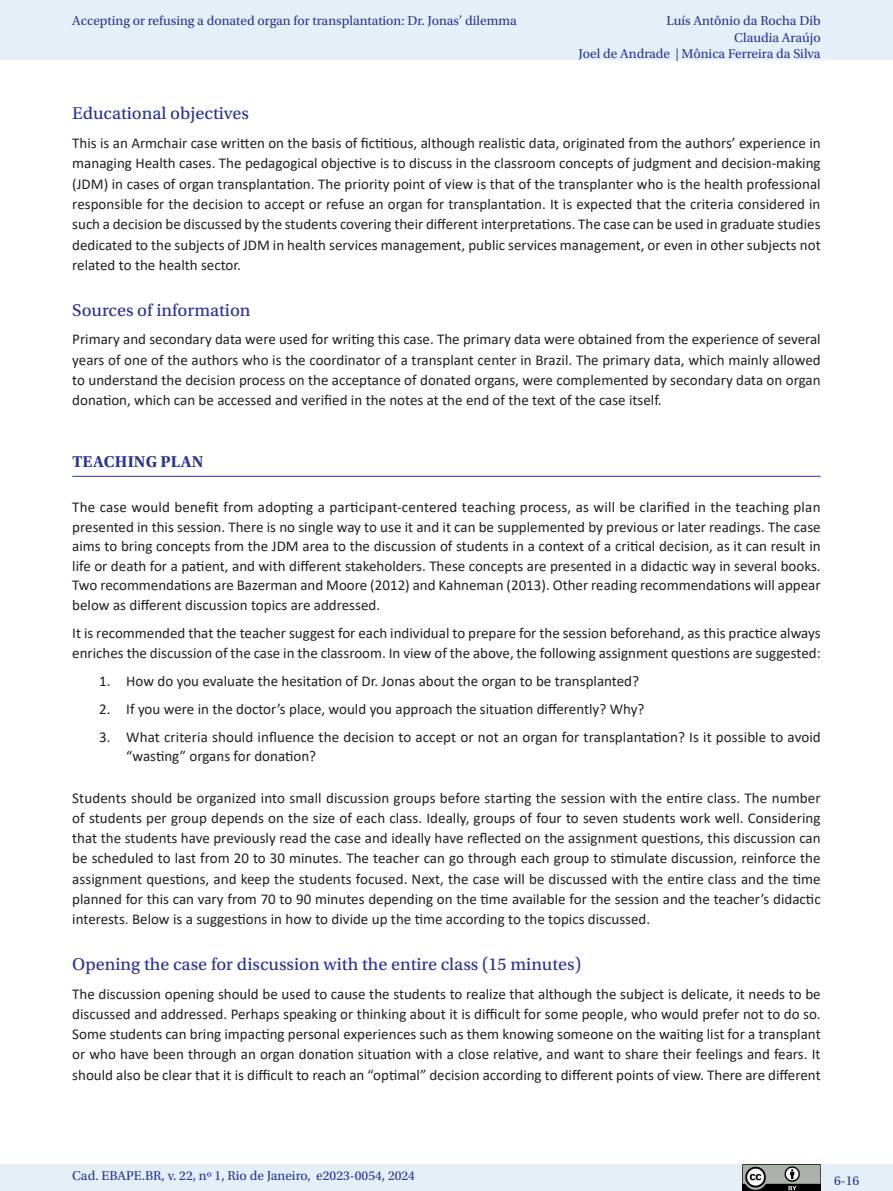
<style>
.page{position:relative;width:893px;height:1191px;background:#fff}
.page>*{position:absolute;margin:0;border:0;box-sizing:border-box;transform-origin:0 0}
._07_2_sub2{font:18px "Utopia Std Capt";color:#2b3393}
._07_1_sub_1{font:700 16.5px "Utopia Std";letter-spacing:.01em;color:#2b3393}
._06_0_texto{font:15px/20.2px "Calibri";color:#231f20;text-align:justify}
.t1{font:13.5px/16.5px "Utopia Std";color:#2b3393;text-align:right}
</style>
<div class="page">
<div style="left:0;top:0;width:893px;height:60px;background:#e4eff8"></div>
<div style="left:0;top:1164px;width:893px;height:27px;background:#e4eff8"></div>
<img style="left:743px;top:1164px;width:78px;height:27px">
<hr style="left:72px;top:476px;width:749px;height:1px;background:#2b3393">
<p class="t1" style="left:72px;top:13px;width:446px">Accepting or refusing a donated organ for transplantation: Dr. Jonas’ dilemma</p>
<p class="t1" style="left:579px;top:13px;width:244px">Luís Antônio da Rocha Dib<br>Claudia Araújo<br>Joel de Andrade | Mônica Ferreira da Silva</p>
<p class="_07_2_sub2" style="left:72px;top:104px;width:178px">Educational objectives</p>
<p class="_06_0_texto" style="left:72px;top:133px;width:750px">This is an Armchair case written on the basis of fictitious, although realistic data, originated from the authors’ experience in managing Health cases. The pedagogical objective is to discuss in the classroom concepts of judgment and decision-making (JDM) in cases of organ transplantation. The priority point of view is that of the transplanter who is the health professional responsible for the decision to accept or refuse an organ for transplantation. It is expected that the criteria considered in such a decision be discussed by the students covering their different interpretations. The case can be used in graduate studies dedicated to the subjects of JDM in health services management, public services management, or even in other subjects not related to the health sector.</p>
<p class="_07_2_sub2" style="left:72px;top:300px;width:180px">Sources of information</p>
<p class="_06_0_texto" style="left:72px;top:329px;width:750px">Primary and secondary data were used for writing this case. The primary data were obtained from the experience of several years of one of the authors who is the coordinator of a transplant center in Brazil. The primary data, which mainly allowed to understand the decision process on the acceptance of donated organs, were complemented by secondary data on organ donation, which can be accessed and verified in the notes at the end of the text of the case itself.</p>
<p class="_07_1_sub_1" style="left:72px;top:452px;width:133px">TEACHING PLAN</p>
<p class="_06_0_texto" style="left:72px;top:497px;width:750px;line-height:19.5px">The case would benefit from adopting a participant-centered teaching process, as will be clarified in the teaching plan presented in this session. There is no single way to use it and it can be supplemented by previous or later readings. The case aims to bring concepts from the JDM area to the discussion of students in a context of a critical decision, as it can result in life or death for a patient, and with different stakeholders. These concepts are presented in a didactic way in several books.<br>Two recommendations are Bazerman and Moore (2012) and Kahneman (2013). Other reading recommendations will appear below as different discussion topics are addressed.</p>
<p class="_06_0_texto" style="left:72px;top:623px;width:750px;line-height:19.5px">It is recommended that the teacher suggest for each individual to prepare for the session beforehand, as this practice always enriches the discussion of the case in the classroom. In view of the above, the following assignment questions are suggested:</p>
<p class="_06_0_texto" style="left:99px;top:670px;width:541px">1. How do you evaluate the hesitation of Dr. Jonas about the organ to be transplanted?</p>
<p class="_06_0_texto" style="left:99px;top:698px;width:547px">2. If you were in the doctor’s place, would you approach the situation differently? Why?</p>
<p class="_06_0_texto" style="left:126px;top:726px;width:696px;line-height:19.5px;text-indent:-27px">3. What criteria should influence the decision to accept or not an organ for transplantation? Is it possible to avoid “wasting” organs for donation?</p>
<p class="_06_0_texto" style="left:72px;top:787px;width:750px">Students should be organized into small discussion groups before starting the session with the entire class. The number of students per group depends on the size of each class. Ideally, groups of four to seven students work well. Considering that the students have previously read the case and ideally have reflected on the assignment questions, this discussion can be scheduled to last from 20 to 30 minutes. The teacher can go through each group to stimulate discussion, reinforce the assignment questions, and keep the students focused. Next, the case will be discussed with the entire class and the time planned for this can vary from 70 to 90 minutes depending on the time available for the session and the teacher’s didactic interests. Below is a suggestions in how to divide up the time according to the topics discussed.</p>
<p class="_07_2_sub2" style="left:72px;top:954px;width:510px">Opening the case for discussion with the entire class (15 minutes)</p>
<p class="_06_0_texto" style="left:72px;top:983px;width:750px">The discussion opening should be used to cause the students to realize that although the subject is delicate, it needs to be discussed and addressed. Perhaps speaking or thinking about it is difficult for some people, who would prefer not to do so.<br>Some students can bring impacting personal experiences such as them knowing someone on the waiting list for a transplant or who have been through an organ donation situation with a close relative, and want to share their feelings and fears. It should also be clear that it is difficult to reach an “optimal” decision according to different points of view. There are different</p>
<p class="t1" style="left:72px;top:1167px;width:344px">Cad. EBAPE.BR, v. 22, nº 1, Rio de Janeiro, e2023-0054, 2024</p>
<p class="t1" style="left:834px;top:1172px;width:27px">6-16</p>
</div>
